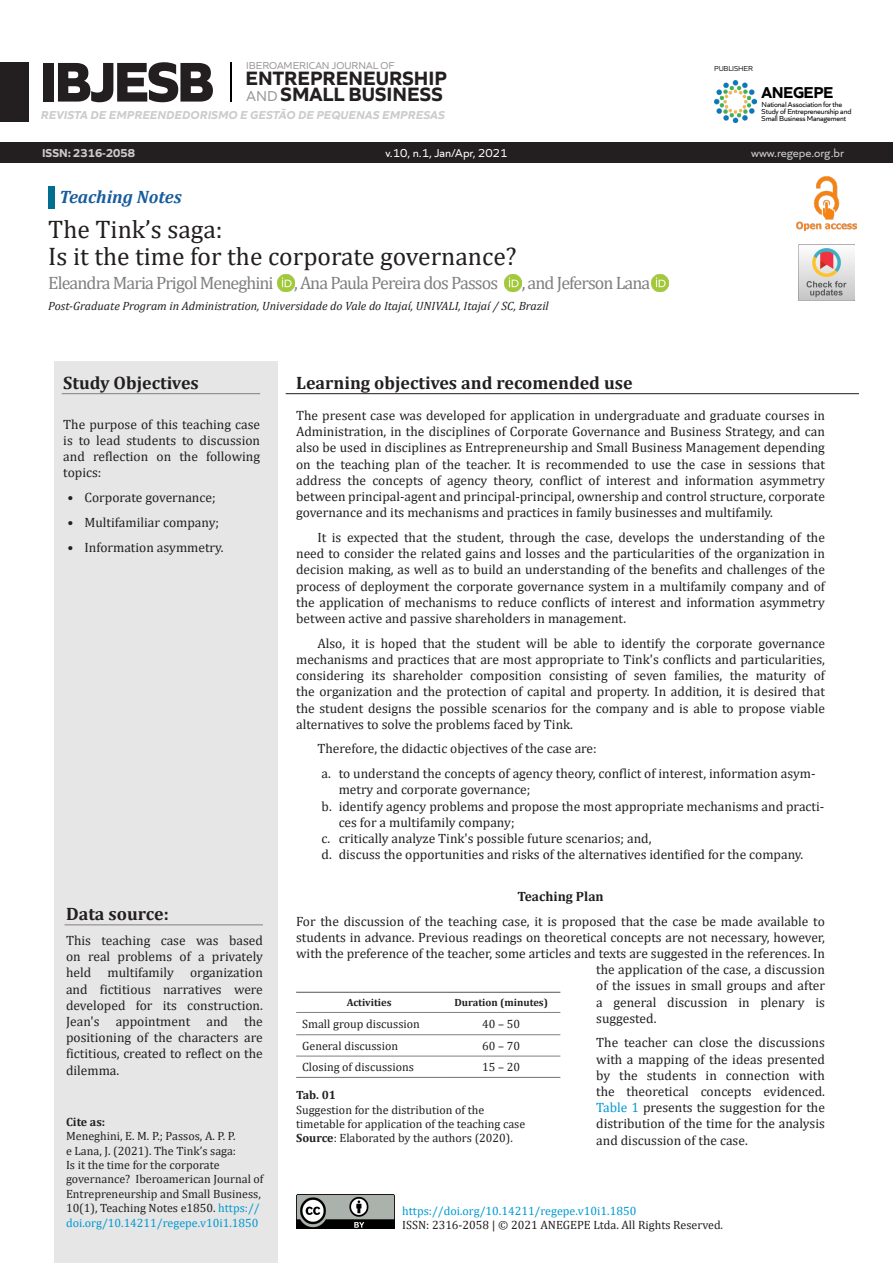
<style>
.page{position:relative;width:893px;height:1263px;background:#fff}
.page>*{position:absolute;margin:0;border:0;box-sizing:border-box;transform-origin:0 0}
.t1{font:800 58.5px "Quiet Sans";letter-spacing:-.05em;color:#231f20}
.t2{font:25.5px "Cambria";color:#231f20}
.t3{font:700 20.25px "Quiet Sans";color:#231f20}
.t4{font:18px "Cambria";letter-spacing:-.05em;color:#808080}
.H0_Capa{font:700 18px "Cambria";color:#231f20}
.t5{font:italic 700 18px "Cambria";color:#175d9e}
.t6{font:700 16.5px "Quiet Sans";letter-spacing:-.03em;color:#000}
.After_H2{font:13.5px/16.2px "Cambria";color:#231f20;text-align:justify}
.IN__Corpo_do_Texto{font:13.5px/16.2px "Cambria";color:#231f20;text-align:justify}
.IN__H2{font:700 13.5px "Cambria";color:#231f20}
.TAB_-_Corpo{font:12px/14.4px "Cambria";color:#231f20}
.t7{font:italic 12px "Cambria";color:#231f20}
.t8{font:italic 700 12px "Quiet Sans";letter-spacing:.01em;color:#ccc}
.t9{font:12px "Cambria";color:#0099d1}
.t10{font:12px "Quiet Sans";color:#fff}
.t11{font:12px "Quiet Sans";color:#ccc}
.t12{font:700 12px "Quiet Sans";color:#ccc}
.IN__Corpo_do_Texto-2{font:700 12px "Cambria";color:#231f20}
.TAB_-_Corpo-2{font:700 10.5px "Cambria";color:#231f20}
.t13{font:10.5px "Quiet Sans";color:#999}
.t14{font:7.5px "Quiet Sans";letter-spacing:-.02em;color:#000}
.t15{font:7.5px "Quiet Sans";letter-spacing:-.02em;color:#231f20}
.s1{font-weight:400;font-size:15px;color:#999}
.s2{color:#0099d1}
.s3{font-weight:700}
</style>
<div class="page">
<div style="left:54px;top:361px;width:224px;height:902px;background:#e6e6e6"></div>
<div style="left:0;top:142px;width:893px;height:21px;background:#231f20"></div>
<img style="left:796px;top:177px;width:60px;height:54px">
<img style="left:798px;top:245px;width:56px;height:55px">
<div style="left:48px;top:186px;width:7px;height:22px;background:#006e8f"></div>
<hr style="left:62px;top:393px;width:198px;height:1px;background:#808080">
<hr style="left:286px;top:393px;width:573px;height:1px;background:#231f20">
<img style="left:296px;top:1195px;width:99px;height:34px">
<hr style="left:65px;top:924px;width:198px;height:1px;background:#808080">
<hr style="left:230px;top:63px;width:2px;height:39px;background:#000">
<div style="left:0;top:63px;width:28px;height:59px;background:#231f20"></div>
<img style="left:715px;top:80px;width:41px;height:42px">
<hr style="left:296px;top:1034px;width:146px;height:1px;background:#808080">
<hr style="left:442px;top:1034px;width:118px;height:1px;background:#808080">
<hr style="left:296px;top:992px;width:146px;height:1px;background:#666">
<hr style="left:442px;top:992px;width:118px;height:1px;background:#666">
<hr style="left:296px;top:1012px;width:146px;height:1px;background:#808080">
<hr style="left:442px;top:1012px;width:118px;height:1px;background:#808080">
<hr style="left:296px;top:1056px;width:146px;height:1px;background:#808080">
<hr style="left:442px;top:1056px;width:118px;height:1px;background:#808080">
<hr style="left:296px;top:1077px;width:146px;height:1px;background:#808080">
<hr style="left:442px;top:1077px;width:118px;height:1px;background:#808080">
<img style="left:504px;top:275px;width:17px;height:17px">
<img style="left:277px;top:275px;width:17px;height:17px">
<img style="left:651px;top:275px;width:17px;height:17px">
<p class="t1" style="left:39px;top:35px;width:177px">IBJESB</p>
<p class="t13" style="left:246px;top:58px;width:150px">IBEROAMERICAN JOURNAL OF</p>
<p class="t3" style="left:246px;top:63px;width:203px">ENTREPRENEURSHIP</p>
<p class="t3" style="left:247px;top:79px;width:198px"><span class="s1">AND</span> SMALL BUSINESS</p>
<p class="t8" style="left:41px;top:106px;width:405px">REVISTA DE EMPREENDEDORISMO E GESTÃO DE PEQUENAS EMPRESAS</p>
<p class="t15" style="left:714px;top:63px;width:40px">PUBLISHER</p>
<p class="t6" style="left:762px;top:80px;width:73px">ANEGEPE</p>
<p class="t14" style="left:762px;top:99px;width:82px">National Association for the</p>
<p class="t14" style="left:762px;top:106px;width:91px">Study of Entrepreneurship and</p>
<p class="t14" style="left:762px;top:113px;width:86px">Small Business Management</p>
<p class="t12" style="left:42px;top:143px;width:94px">ISSN: 2316-2058</p>
<p class="t10" style="left:385px;top:144px;width:123px">v.10, n.1, Jan/Apr, 2021</p>
<p class="t11" style="left:751px;top:144px;width:94px">www.regepe.org.br</p>
<p class="t5" style="left:59px;top:184px;width:124px">Teaching Notes</p>
<p class="t2" style="left:48px;top:214px;width:176px">The Tink’s saga:</p>
<p class="t2" style="left:48px;top:241px;width:470px">Is it the time for the corporate governance?</p>
<p class="t4" style="left:48px;top:272px;width:451px">Eleandra Maria Prigol Meneghini , Ana Paula Pereira dos Passos</p>
<p class="t4" style="left:522px;top:272px;width:130px">, and Jeferson Lana</p>
<p class="t7" style="left:48px;top:297px;width:502px">Post-Graduate Program in Administration, Universidade do Vale do Itajaí, UNIVALI, Itajaí / SC, Brazil</p>
<p class="H0_Capa" style="left:63px;top:370px;width:137px">Study Objectives</p>
<p class="H0_Capa" style="left:296px;top:370px;width:338px">Learning objectives and recomended use</p>
<p class="After_H2" style="left:296px;top:407px;width:530px">The present case was developed for application in undergraduate and graduate courses in Administration, in the disciplines of Corporate Governance and Business Strategy, and can also be used in disciplines as Entrepreneurship and Small Business Management depending on the teaching plan of the teacher. It is recommended to use the case in sessions that address the concepts of agency theory, conflict of interest and information asymmetry between principal-agent and principal-principal, ownership and control structure, corporate governance and its mechanisms and practices in family businesses and multifamily.</p>
<p class="IN__Corpo_do_Texto" style="left:296px;top:529px;width:530px;text-indent:21px">It is expected that the student, through the case, develops the understanding of the need to consider the related gains and losses and the particularities of the organization in decision making, as well as to build an understanding of the benefits and challenges of the process of deployment the corporate governance system in a multifamily company and of the application of mechanisms to reduce conflicts of interest and information asymmetry between active and passive shareholders in management.</p>
<p class="IN__Corpo_do_Texto" style="left:296px;top:635px;width:530px;text-indent:21px">Also, it is hoped that the student will be able to identify the corporate governance mechanisms and practices that are most appropriate to Tink's conflicts and particularities, considering its shareholder composition consisting of seven families, the maturity of the organization and the protection of capital and property. In addition, it is desired that the student designs the possible scenarios for the company and is able to propose viable alternatives to solve the problems faced by Tink.</p>
<p class="IN__Corpo_do_Texto" style="left:317px;top:741px;width:281px">Therefore, the didactic objectives of the case are:</p>
<p class="After_H2" style="left:339px;top:765px;width:478px;text-indent:-17px">a. to understand the concepts of agency theory, conflict of interest, information asym&shy;metry and corporate governance;</p>
<p class="After_H2" style="left:339px;top:798px;width:487px;text-indent:-17px">b. identify agency problems and propose the most appropriate mechanisms and practi&shy;ces for a multifamily company;</p>
<p class="After_H2" style="left:322px;top:830px;width:331px">c. critically analyze Tink's possible future scenarios; and,</p>
<p class="After_H2" style="left:322px;top:846px;width:483px">d. discuss the opportunities and risks of the alternatives identified for the company.</p>
<p class="IN__H2" style="left:517px;top:887px;width:88px">Teaching Plan</p>
<p class="After_H2" style="left:296px;top:913px;width:530px">For the discussion of the teaching case, it is proposed that the case be made available to</p>
<p class="After_H2" style="left:296px;top:929px;width:530px">students in advance. Previous readings on theoretical concepts are not necessary, however,</p>
<p class="After_H2" style="left:296px;top:945px;width:530px">with the preference of the teacher, some articles and texts are suggested in the references. In</p>
<p class="After_H2" style="left:596px;top:961px;width:230px">the application of the case, a discussion</p>
<p class="After_H2" style="left:596px;top:977px;width:230px">of the issues in small groups and after</p>
<p class="After_H2" style="left:596px;top:994px;width:230px">a general discussion in plenary is</p>
<p class="After_H2" style="left:596px;top:1010px;width:62px">suggested.</p>
<p class="After_H2" style="left:596px;top:1035px;width:230px">The teacher can close the discussions with a mapping of the ideas presented by the students in connection with the theoretical concepts evidenced.<br><span class="s2">Table 1</span> presents the suggestion for the distribution of the time for the analysis and discussion of the case.</p>
<p class="IN__Corpo_do_Texto" style="left:63px;top:416px;width:198px">The purpose of this teaching case is to lead students to discussion and reflection on the following topics:</p>
<p class="After_H2" style="left:68px;top:489px;width:150px">• Corporate governance;</p>
<p class="After_H2" style="left:68px;top:514px;width:153px">• Multifamiliar company;</p>
<p class="After_H2" style="left:68px;top:539px;width:158px">• Information asymmetry.</p>
<p class="H0_Capa" style="left:66px;top:901px;width:104px">Data source:</p>
<p class="After_H2" style="left:66px;top:932px;width:198px">This teaching case was based on real problems of a privately held multifamily organization and fictitious narratives were developed for its construction.<br>Jean's appointment and the positioning of the characters are fictitious, created to reflect on the dilemma.</p>
<p class="TAB_-_Corpo-2" style="left:347px;top:995px;width:46px">Activities</p>
<p class="TAB_-_Corpo-2" style="left:454px;top:995px;width:95px">Duration (minutes)</p>
<p class="TAB_-_Corpo" style="left:302px;top:1016px;width:119px">Small group discussion</p>
<p class="TAB_-_Corpo" style="left:482px;top:1016px;width:39px">40 – 50</p>
<p class="TAB_-_Corpo" style="left:302px;top:1039px;width:98px">General discussion</p>
<p class="TAB_-_Corpo" style="left:482px;top:1039px;width:39px">60 – 70</p>
<p class="TAB_-_Corpo" style="left:302px;top:1060px;width:113px">Closing of discussions</p>
<p class="TAB_-_Corpo" style="left:482px;top:1060px;width:39px">15 – 20</p>
<p class="IN__Corpo_do_Texto-2" style="left:296px;top:1086px;width:41px">Tab. 01</p>
<p class="TAB_-_Corpo" style="left:296px;top:1102px;width:231px">Suggestion for the distribution of the timetable for application of the teaching case</p>
<p class="TAB_-_Corpo" style="left:296px;top:1131px;width:218px"><span class="s3">Source</span>: Elaborated by the authors (2020).</p>
<p class="TAB_-_Corpo" style="left:66px;top:1114px;width:199px"><span class="s3">Cite as:<br></span>Meneghini, E. M. P.; Passos, A. P. P.<br>e Lana, J. (2021). The Tink’s saga:<br>Is it the time for the corporate governance? Iberoamerican Journal of Entrepreneurship and Small Business, 10(1), Teaching Notes e1850. <span class="s2">https:// doi.org/10.14211/regepe.v10i1.1850</span></p>
<p class="t9" style="left:402px;top:1203px;width:236px">https://doi.org/10.14211/regepe.v10i1.1850</p>
<p class="TAB_-_Corpo" style="left:402px;top:1217px;width:322px">ISSN: 2316-2058 | © 2021 ANEGEPE Ltda. All Rights Reserved.</p>
</div>
